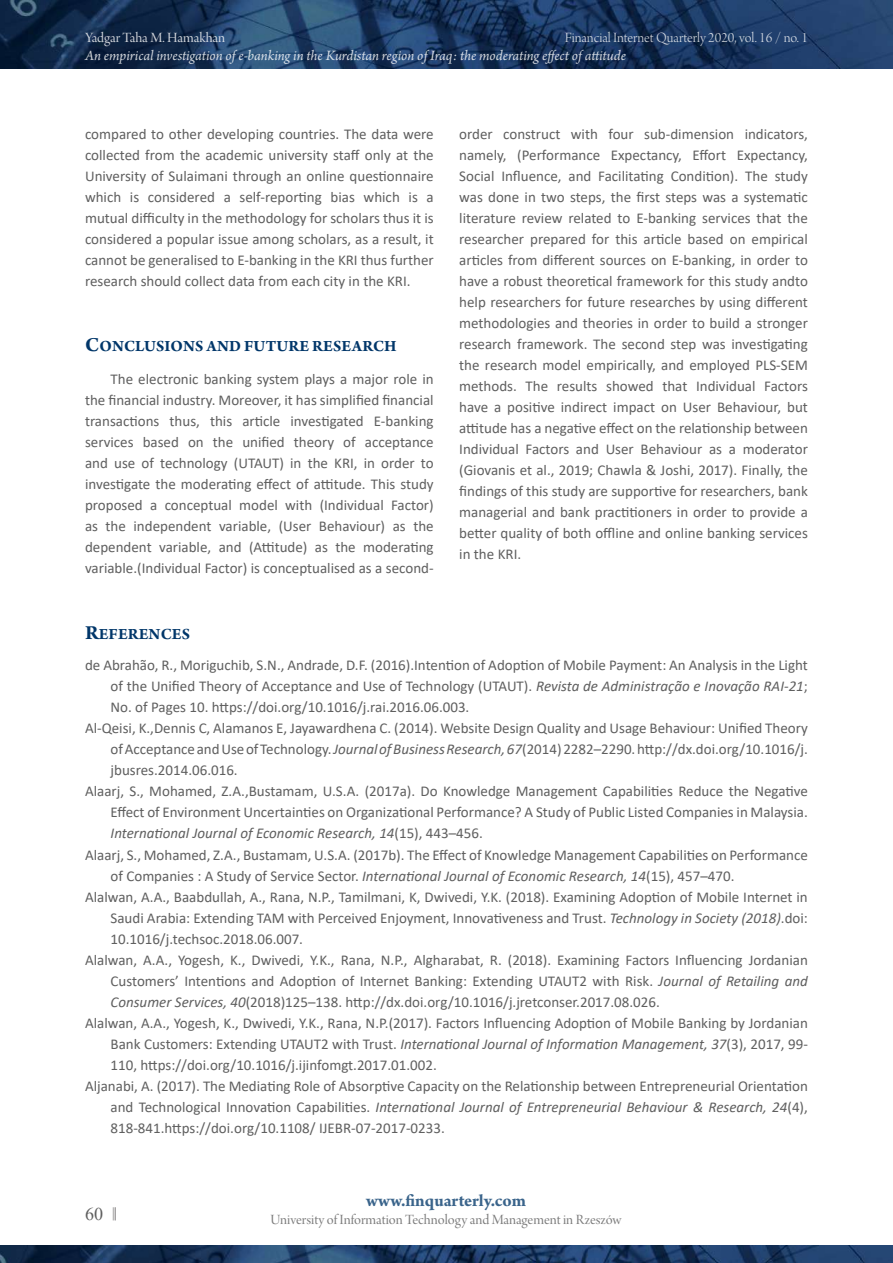
<style>
.page{position:relative;width:893px;height:1263px;background:#fff}
.page>*{position:absolute;margin:0;border:0;box-sizing:border-box;transform-origin:0 0}
.t1{font:700 18px "Arno Pro";color:#3a648b}
.t2{font:18px "Times New Roman";color:#5f5f5f}
.t3{font:700 16.5px "Arno Pro";letter-spacing:.1em;color:#003669}
.t4{font:15px/21px "Calibri";color:#5f5f5f;text-align:justify}
.t5{font:italic 15px "Calibri";color:#5f5f5f}
.t6{font:italic 15px "Arno Pro";letter-spacing:-.005em;color:#fff}
.t7{font:15px "Arno Pro Display";color:#7c7c7c}
.t8{font:15px "Arno Pro Light Display";color:#fff}
.t9{font:15px "Arno Pro Display";letter-spacing:-.005em;color:#fff}
.s1{font-size:21px}
.s2{font-style:italic}
.s3{font-style:normal}
</style>
<div class="page">
<img style="left:0;top:0;width:893px;height:68px">
<img style="left:0;top:1246px;width:893px;height:17px">
<svg style="left:113px;top:1207px;width:3px;height:13px"></svg>
<p class="t9" style="left:85px;top:29px;width:142px">Yadgar Taha M. Hamakhan</p>
<p class="t8" style="left:565px;top:29px;width:245px">Financial Internet Quarterly 2020, vol. 16 / no. 1</p>
<p class="t6" style="left:85px;top:47px;width:542px">An empirical investigation of e-banking in the Kurdistan region of Iraq: the moderating effect of attitude</p>
<p class="t4" style="left:85px;top:123px;width:350px">compared to other developing countries. The data were collected from the academic university staff only at the University of Sulaimani through an online questionnaire which is considered a self-reporting bias which is a mutual difficulty in the methodology for scholars thus it is considered a popular issue among scholars, as a result, it cannot be generalised to E-banking in the KRI thus further research should collect data from each city in the KRI.</p>
<p class="t3" style="left:85px;top:336px;width:313px"><span class="s1">C</span>ONCLUSIONS AND FUTURE RESEARCH</p>
<p class="t4" style="left:85px;top:368px;width:350px;text-indent:26px">The electronic banking system plays a major role in the financial industry. Moreover, it has simplified financial transactions thus, this article investigated E-banking services based on the unified theory of acceptance and use of technology (UTAUT) in the KRI, in order to investigate the moderating effect of attitude. This study proposed a conceptual model with (Individual Factor) as the independent variable, (User Behaviour) as the dependent variable, and (Attitude) as the moderating variable.(Individual Factor) is conceptualised as a second-</p>
<p class="t4" style="left:459px;top:123px;width:350px">order construct with four sub-dimension indicators, namely, (Performance Expectancy, Effort Expectancy, Social Influence, and Facilitating Condition). The study was done in two steps, the first steps was a systematic literature review related to E-banking services that the researcher prepared for this article based on empirical articles from different sources on E-banking, in order to have a robust theoretical framework for this study andto help researchers for future researches by using different methodologies and theories in order to build a stronger research framework. The second step was investigating the research model empirically, and employed PLS-SEM methods. The results showed that Individual Factors have a positive indirect impact on User Behaviour, but attitude has a negative effect on the relationship between Individual Factors and User Behaviour as a moderator (Giovanis et al., 2019; Chawla &amp; Joshi, 2017). Finally, the findings of this study are supportive for researchers, bank managerial and bank practitioners in order to provide a better quality of both offline and online banking services in the KRI.</p>
<p class="t3" style="left:85px;top:624px;width:106px"><span class="s1">R</span>EFERENCES</p>
<p class="t4" style="left:85px;top:655px;width:724px">de Abrahão, R., Moriguchib, S.N., Andrade, D.F. (2016).Intention of Adoption of Mobile Payment: An Analysis in the Light</p>
<p class="t4" style="left:111px;top:676px;width:699px">of the Unified Theory of Acceptance and Use of Technology (UTAUT). <span class="s2">Revista de Administração e Inovação RAI-21</span>;</p>
<p class="t4" style="left:111px;top:697px;width:360px">No. of Pages 10. https://doi.org/10.1016/j.rai.2016.06.003.</p>
<p class="t4" style="left:85px;top:718px;width:724px">Al-Qeisi, K.,Dennis C, Alamanos E, Jayawardhena C. (2014). Website Design Quality and Usage Behaviour: Unified Theory</p>
<p class="t4" style="left:111px;top:739px;width:699px">of Acceptance and Use of Technology. <span class="s2">Journal of Business Research, 67</span>(2014) 2282–2290. http://dx.doi.org/10.1016/j.</p>
<p class="t4" style="left:111px;top:760px;width:129px">jbusres.2014.06.016.</p>
<p class="t4" style="left:85px;top:781px;width:724px">Alaarj, S., Mohamed, Z.A.,Bustamam, U.S.A. (2017a). Do Knowledge Management Capabilities Reduce the Negative</p>
<p class="t4" style="left:111px;top:802px;width:699px">Effect of Environment Uncertainties on Organizational Performance? A Study of Public Listed Companies in Malaysia.</p>
<p class="t5" style="left:111px;top:823px;width:374px">International Journal of Economic Research, 14<span class="s3">(15), 443–456.</span></p>
<p class="t4" style="left:85px;top:844px;width:724px">Alaarj, S., Mohamed, Z.A., Bustamam, U.S.A. (2017b). The Effect of Knowledge Management Capabilities on Performance</p>
<p class="t4" style="left:111px;top:865px;width:625px">of Companies : A Study of Service Sector. <span class="s2">International Journal of Economic Research, 14</span>(15), 457–470.</p>
<p class="t4" style="left:85px;top:886px;width:724px">Alalwan, A.A., Baabdullah, A., Rana, N.P., Tamilmani, K, Dwivedi, Y.K. (2018). Examining Adoption of Mobile Internet in</p>
<p class="t4" style="left:111px;top:907px;width:699px">Saudi Arabia: Extending TAM with Perceived Enjoyment, Innovativeness and Trust. <span class="s2">Technology in Society (2018)</span>.doi:</p>
<p class="t4" style="left:111px;top:928px;width:194px">10.1016/j.techsoc.2018.06.007.</p>
<p class="t4" style="left:85px;top:949px;width:724px">Alalwan, A.A., Yogesh, K., Dwivedi, Y.K., Rana, N.P., Algharabat, R. (2018). Examining Factors Influencing Jordanian</p>
<p class="t4" style="left:111px;top:970px;width:699px">Customers’ Intentions and Adoption of Internet Banking: Extending UTAUT2 with Risk. <span class="s2">Journal of Retailing and</span></p>
<p class="t4" style="left:111px;top:991px;width:551px"><span class="s2">Consumer Services, 40</span>(2018)125–138. http://dx.doi.org/10.1016/j.jretconser.2017.08.026.</p>
<p class="t4" style="left:85px;top:1012px;width:724px">Alalwan, A.A., Yogesh, K., Dwivedi, Y.K., Rana, N.P.(2017). Factors Influencing Adoption of Mobile Banking by Jordanian</p>
<p class="t4" style="left:111px;top:1033px;width:699px">Bank Customers: Extending UTAUT2 with Trust. <span class="s2">International Journal of Information Management, 37</span>(3), 2017, 99-</p>
<p class="t4" style="left:111px;top:1054px;width:328px">110, https://doi.org/10.1016/j.ijinfomgt.2017.01.002.</p>
<p class="t4" style="left:85px;top:1075px;width:724px">Aljanabi, A. (2017). The Mediating Role of Absorptive Capacity on the Relationship between Entrepreneurial Orientation</p>
<p class="t5" style="left:111px;top:1096px;width:699px"><span class="s3">and Technological Innovation Capabilities.</span> International Journal of Entrepreneurial Behaviour &amp; Research, 24<span class="s3">(4),</span></p>
<p class="t4" style="left:111px;top:1117px;width:336px">818-841.https://doi.org/10.1108/ IJEBR-07-2017-0233.</p>
<p class="t1" style="left:366px;top:1190px;width:159px">WWW.FINQUARTERLY.COM</p>
<p class="t2" style="left:85px;top:1201px;width:19px">60</p>
<p class="t7" style="left:271px;top:1212px;width:352px">University of Information Technology and Management in Rzeszów</p>
</div>
